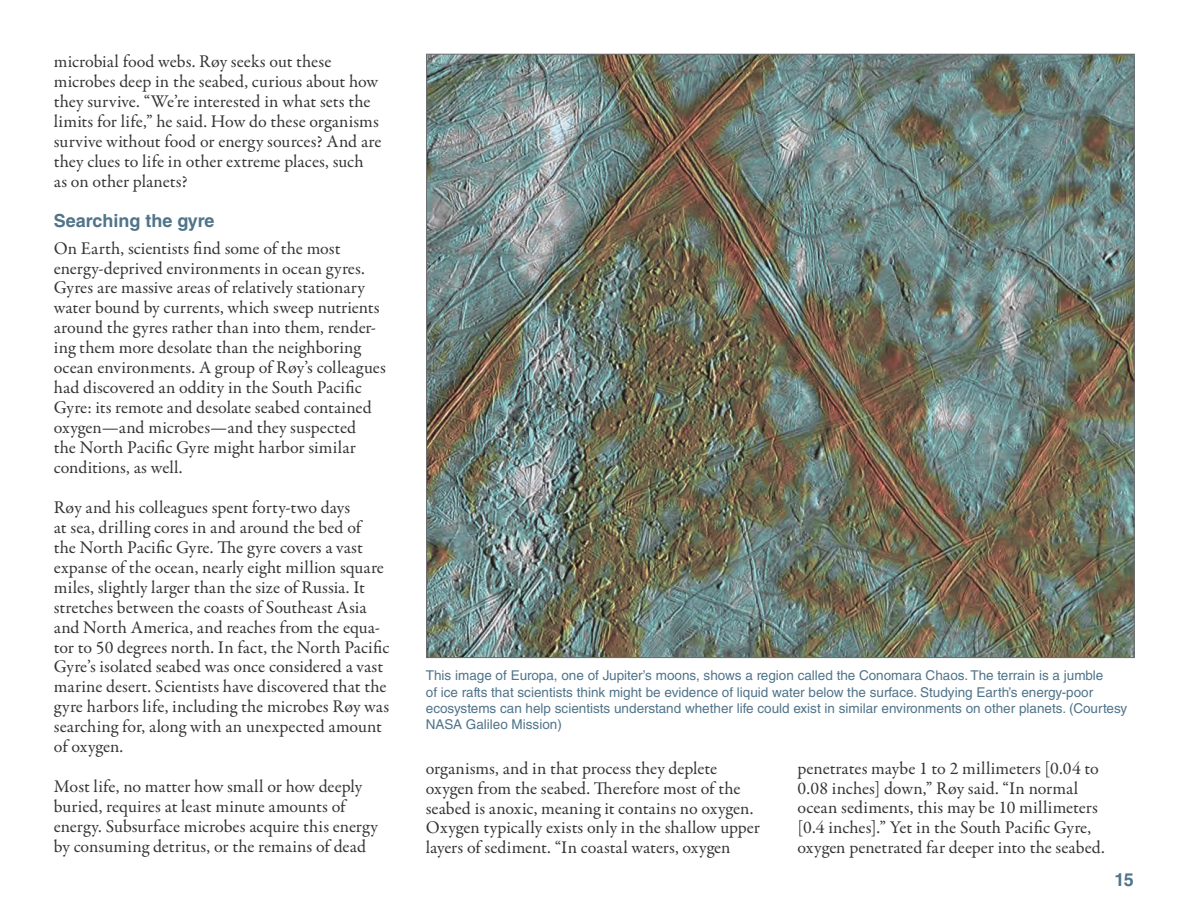
<style>
.page{position:relative;width:1188px;height:918px;background:#fff}
.page>*{position:absolute;margin:0;border:0;box-sizing:border-box;transform-origin:0 0}
.t1{font:18px/20px "Garamond Premr Pro";color:#363536}
.t2{font:700 18px "Helvetica LT Std";color:#50748a}
.t3{font:13.5px/16.2px "Helvetica LT Std";color:#50748a}
</style>
<div class="page">
<img style="left:428px;top:56px;width:704px;height:600px">
<p class="t1" style="left:54px;top:52px;width:329px">microbial food webs. Røy seeks out these microbes deep in the seabed, curious about how they survive. “We’re interested in what sets the limits for life,” he said. How do these organisms survive without food or energy sources? And are they clues to life in other extreme places, such<br>as on other planets?</p>
<p class="t2" style="left:54px;top:210px;width:162px">Searching the gyre</p>
<p class="t1" style="left:54px;top:238px;width:334px">On Earth, scientists find some of the most energy-deprived environments in ocean gyres.<br>Gyres are massive areas of relatively stationary water bound by currents, which sweep nutrients around the gyres rather than into them, render&shy;ing them more desolate than the neighboring ocean environments. A group of Røy’s colleagues had discovered an oddity in the South Pacific Gyre: its remote and desolate seabed contained oxygen—and microbes—and they suspected<br>the North Pacific Gyre might harbor similar conditions, as well.</p>
<p class="t1" style="left:54px;top:498px;width:337px">Røy and his colleagues spent forty-two days<br>at sea, drilling cores in and around the bed of<br>the North Pacific Gyre. The gyre covers a vast expanse of the ocean, nearly eight million square miles, slightly larger than the size of Russia. It stretches between the coasts of Southeast Asia and North America, and reaches from the equa&shy;tor to 50 degrees north. In fact, the North Pacific Gyre’s isolated seabed was once considered a vast marine desert. Scientists have discovered that the gyre harbors life, including the microbes Røy was searching for, along with an unexpected amount of oxygen.</p>
<p class="t1" style="left:54px;top:777px;width:326px">Most life, no matter how small or how deeply buried, requires at least minute amounts of energy. Subsurface microbes acquire this energy by consuming detritus, or the remains of dead</p>
<p class="t3" style="left:426px;top:668px;width:703px">This image of Europa, one of Jupiter’s moons, shows a region called the Conomara Chaos. The terrain is a jumble<br>of ice rafts that scientists think might be evidence of liquid water below the surface. Studying Earth’s energy-poor ecosystems can help scientists understand whether life could exist in similar environments on other planets. (Courtesy NASA Galileo Mission)</p>
<p class="t1" style="left:426px;top:758px;width:336px">organisms, and in that process they deplete oxygen from the seabed. Therefore most of the seabed is anoxic, meaning it contains no oxygen.<br>Oxygen typically exists only in the shallow upper layers of sediment. “In coastal waters, oxygen</p>
<p class="t1" style="left:798px;top:758px;width:309px">penetrates maybe 1 to 2 millimeters [0.04 to 0.08 inches] down,” Røy said. “In normal ocean sediments, this may be 10 millimeters [0.4 inches].” Yet in the South Pacific Gyre, oxygen penetrated far deeper into the seabed.</p>
<p class="t2" style="left:1115px;top:869px;width:21px">15</p>
</div>
